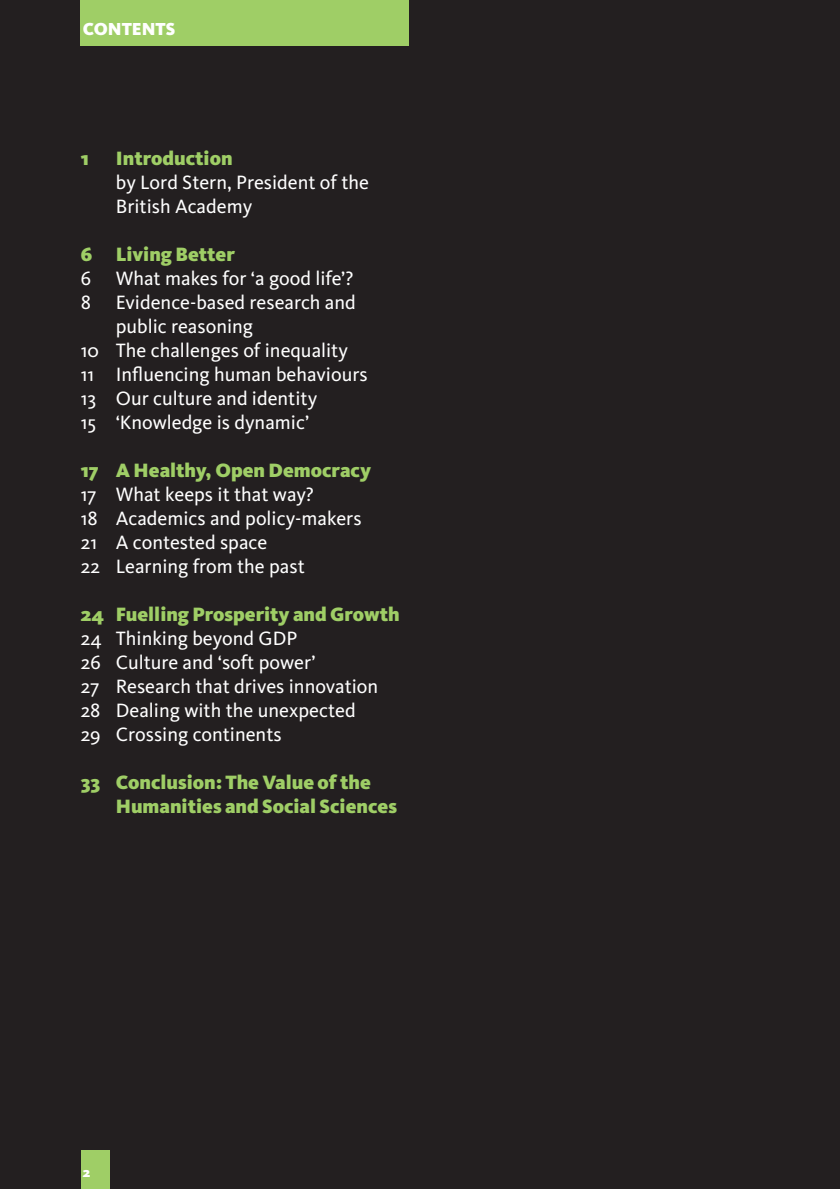
<style>
.page{position:relative;width:840px;height:1189px;background:#fff}
.page>*{position:absolute;margin:0;border:0;box-sizing:border-box;transform-origin:0 0}
.t1{font:20px/24px "Kievit OT";color:#fff}
.t2{font:900 20px/24px "Kievit OT";color:#9fce66}
.t3{font:900 18px "Kievit OT";color:#fff}
.t4{font:900 14px "Kievit OT";color:#fff}
</style>
<div class="page">
<div style="left:0;top:0;width:840px;height:1188px;background:#231f20"></div>
<div style="left:81px;top:0;width:328px;height:46px;background:#9fce66"></div>
<div style="left:81px;top:1149px;width:28px;height:39px;background:#9fce66"></div>
<p class="t3" style="left:83px;top:22px;width:94px">CONTENTS</p>
<p class="t2" style="left:81px;top:147px;width:10px">1</p>
<p class="t2" style="left:116px;top:147px;width:118px">Introduction</p>
<p class="t1" style="left:116px;top:171px;width:255px">by Lord Stern, President of the<br>British Academy</p>
<p class="t2" style="left:81px;top:243px;width:155px">6 Living Better</p>
<p class="t1" style="left:81px;top:267px;width:274px">6 What makes for ‘a good life’?</p>
<p class="t1" style="left:81px;top:291px;width:276px">8 Evidence-based research and</p>
<p class="t1" style="left:116px;top:315px;width:139px">public reasoning</p>
<p class="t1" style="left:81px;top:339px;width:269px">10 The challenges of inequality</p>
<p class="t1" style="left:81px;top:363px;width:288px">11 Influencing human behaviours</p>
<p class="t1" style="left:81px;top:387px;width:238px">13 Our culture and identity</p>
<p class="t1" style="left:81px;top:411px;width:230px">15 ‘Knowledge is dynamic’</p>
<p class="t2" style="left:81px;top:459px;width:292px">17 A Healthy, Open Democracy</p>
<p class="t1" style="left:81px;top:483px;width:282px">17 What keeps it that way?<br>18 Academics and policy-makers<br>21 A contested space<br>22 Learning from the past</p>
<p class="t2" style="left:81px;top:603px;width:320px">24 Fuelling Prosperity and Growth</p>
<p class="t1" style="left:81px;top:627px;width:299px">24 Thinking beyond GDP<br>26 Culture and ‘soft power’<br>27 Research that drives innovation<br>28 Dealing with the unexpected<br>29 Crossing continents</p>
<p class="t2" style="left:116px;top:771px;width:283px;text-indent:-35px">33 Conclusion: The Value of the<br>Humanities and Social Sciences</p>
<p class="t4" style="left:83px;top:1166px;width:9px">2</p>
</div>
